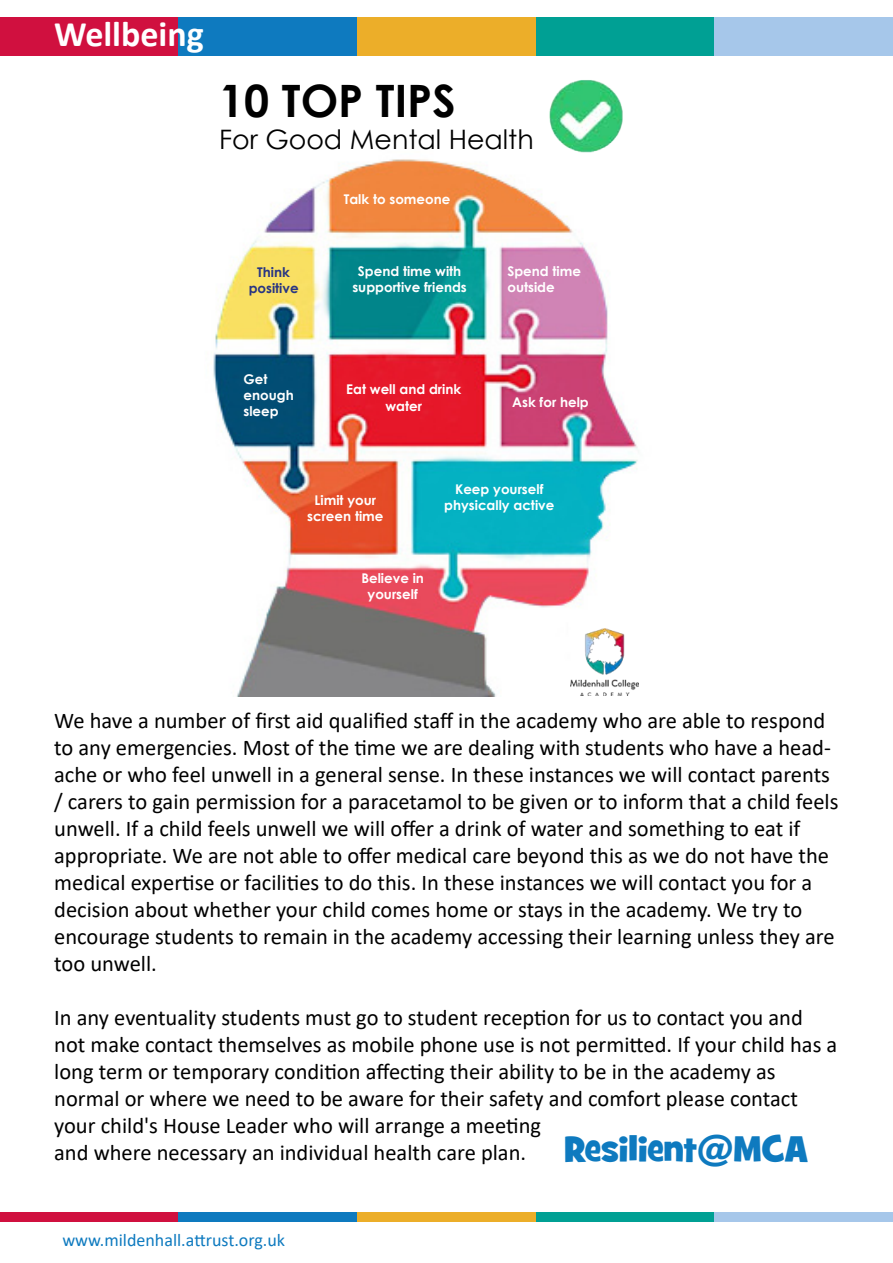
<style>
.page{position:relative;width:893px;height:1263px;background:#fff}
.page>*{position:absolute;margin:0;border:0;box-sizing:border-box;transform-origin:0 0}
.t1{font:700 44.7px "Century Gothic";color:#000}
.t2{font:700 36px "Calibri";color:#fff}
.t3{font:26.85px "Century Gothic";color:#000}
.t4{font:22.5px/27px "Calibri";color:#000}
.t5{font:18px "Calibri";color:#0e7abf}
.t6{font:700 13.35px/16px "Century Gothic";color:#fff;text-align:center}
.t7{font:700 13.35px/16px "Century Gothic";color:#283583;text-align:center}
.s1{font-family:"Grilled Cheese BTN";font-size:36px;color:#0e7abf}
</style>
<div class="page">
<div style="left:536px;top:17px;width:178px;height:38px;background:#00a094"></div>
<div style="left:714px;top:17px;width:179px;height:38px;background:#a6c7ea"></div>
<div style="left:0;top:17px;width:179px;height:38px;background:#d0103f"></div>
<div style="left:179px;top:17px;width:178px;height:38px;background:#0e7abf"></div>
<div style="left:357px;top:17px;width:179px;height:38px;background:#ecae29"></div>
<div style="left:536px;top:1212px;width:178px;height:10px;background:#00a094"></div>
<div style="left:714px;top:1212px;width:179px;height:10px;background:#a6c7ea"></div>
<div style="left:0;top:1212px;width:179px;height:10px;background:#d0103f"></div>
<div style="left:179px;top:1212px;width:178px;height:10px;background:#0e7abf"></div>
<div style="left:357px;top:1212px;width:179px;height:10px;background:#ecae29"></div>
<img style="left:213px;top:159px;width:426px;height:537px">
<img style="left:570px;top:629px;width:68px;height:66px">
<img style="left:548px;top:80px;width:75px;height:89px">
<h2 class="t2" style="left:54px;top:9px;width:151px">Wellbeing</h2>
<h1 class="t1" style="left:219px;top:67px;width:238px">10 TOP TIPS</h1>
<p class="t3" style="left:219px;top:121px;width:316px">For Good Mental Health</p>
<p class="t6" style="left:344px;top:191px;width:108px">Talk to someone</p>
<p class="t7" style="left:249px;top:263px;width:51px">Think positive</p>
<p class="t6" style="left:352px;top:262px;width:116px">Spend time with supportive friends</p>
<p class="t6" style="left:507px;top:263px;width:75px;text-align:left">Spend time outside</p>
<p class="t6" style="left:244px;top:371px;width:52px;text-align:left">Get enough sleep</p>
<p class="t6" style="left:346px;top:381px;width:116px">Eat well and drink water</p>
<p class="t6" style="left:512px;top:394px;width:78px">Ask for help</p>
<p class="t6" style="left:307px;top:491px;width:78px">Limit your screen time</p>
<p class="t6" style="left:361px;top:569px;width:64px">Believe in yourself</p>
<p class="t6" style="left:444px;top:481px;width:112px">Keep yourself physically active</p>
<p class="t4" style="left:54px;top:706px;width:786px">We have a number of first aid qualified staff in the academy who are able to respond to any emergencies. Most of the time we are dealing with students who have a head&shy;ache or who feel unwell in a general sense. In these instances we will contact parents / carers to gain permission for a paracetamol to be given or to inform that a child feels unwell. If a child feels unwell we will offer a drink of water and something to eat if appropriate. We are not able to offer medical care beyond this as we do not have the medical expertise or facilities to do this. In these instances we will contact you for a decision about whether your child comes home or stays in the academy. We try to encourage students to remain in the academy accessing their learning unless they are too unwell.</p>
<p class="t4" style="left:54px;top:1003px;width:785px">In any eventuality students must go to student reception for us to contact you and not make contact themselves as mobile phone use is not permitted. If your child has a long term or temporary condition affecting their ability to be in the academy as normal or where we need to be aware for their safety and comfort please contact your child's House Leader who will arrange a meeting<br>and where necessary an individual health care plan. <span class="s1">Resilient@MCA</span></p>
<p class="t5" style="left:62px;top:1227px;width:224px">www.mildenhall.attrust.org.uk</p>
</div>
